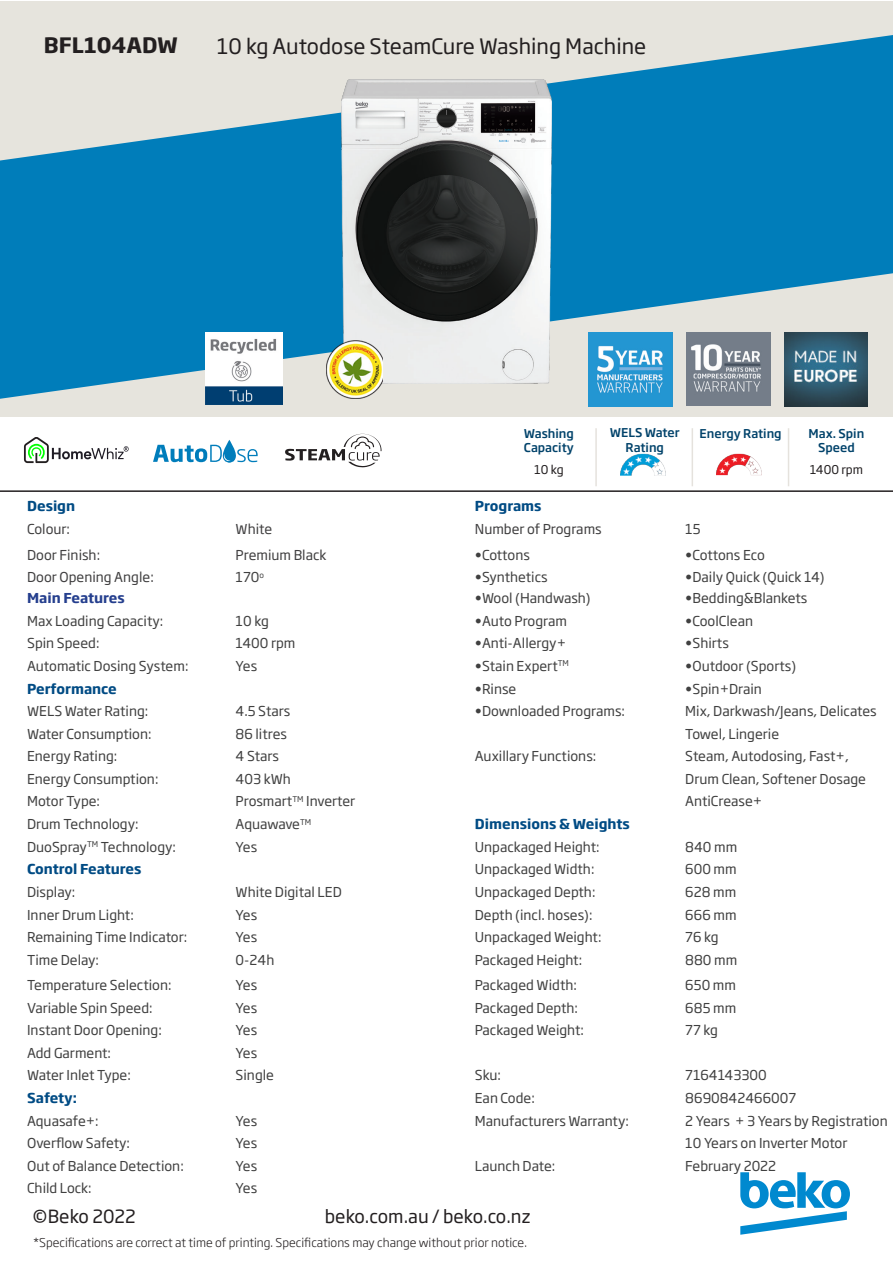
<style>
.page{position:relative;width:893px;height:1263px;background:#fff}
.page>*{position:absolute;margin:0;border:0;box-sizing:border-box;transform-origin:0 0}
.t1{font:21px "Soho Gothic Pro";color:#231f20}
.t2{font:700 21px "Soho Gothic Pro";color:#231f20}
.t3{font:18px "Soho Gothic Pro";color:#231f20}
.t4{font:13.5px "Soho Gothic Pro";color:#404040}
.t5{font:13.5px "Soho Gothic Pro";color:#403f40}
.t6{font:700 13.5px "Soho Gothic Pro";color:#004b84}
.t7{font:700 13.5px "Soho Gothic Pro";color:#253f8e}
.t8{font:300 12px "Soho Gothic Pro";color:#231f20}
.t9{font:500 12px/14.4px "Soho Gothic Pro";color:#01426a;text-align:center}
.t10{font:12px "Soho Gothic Pro";color:#231f20}
</style>
<div class="page">
<div style="left:0;top:1px;width:893px;height:416px;background:#e6e4dd"></div>
<svg style="left:0;top:35px;width:893px;height:364px;fill:#007dba"></svg>
<img style="left:589px;top:332px;width:83px;height:74px">
<img style="left:686px;top:332px;width:84px;height:73px">
<img style="left:784px;top:332px;width:84px;height:74px">
<svg style="left:740px;top:1172px;width:110px;height:63px"></svg>
<hr style="left:0;top:490px;width:893px;height:2px;background:#231f20">
<img style="left:342px;top:79px;width:209px;height:305px">
<img style="left:716px;top:453px;width:45px;height:23px">
<hr style="left:595px;top:428px;width:2px;height:58px;background:#e5e2dd">
<hr style="left:692px;top:428px;width:1px;height:58px;background:#e5e2dd">
<hr style="left:788px;top:428px;width:1px;height:58px;background:#e5e2dd">
<img style="left:620px;top:453px;width:45px;height:23px">
<svg style="left:153px;top:440px;width:105px;height:23px"></svg>
<svg style="left:24px;top:437px;width:105px;height:26px"></svg>
<svg style="left:285px;top:434px;width:97px;height:33px"></svg>
<img style="left:327px;top:340px;width:55px;height:58px">
<img style="left:206px;top:333px;width:76px;height:71px">
<p class="t2" style="left:44px;top:29px;width:136px">BFL104ADW</p>
<p class="t1" style="left:217px;top:30px;width:431px">10 kg Autodose SteamCure Washing Machine</p>
<p class="t9" style="left:524px;top:425px;width:52px">Washing</p>
<p class="t9" style="left:524px;top:440px;width:51px">Capacity</p>
<p class="t10" style="left:534px;top:460px;width:31px">10 kg</p>
<p class="t9" style="left:610px;top:425px;width:71px">WELS Water<br>Rating</p>
<p class="t9" style="left:700px;top:425px;width:84px">Energy Rating</p>
<p class="t9" style="left:809px;top:425px;width:57px">Max. Spin<br>Speed</p>
<p class="t10" style="left:810px;top:460px;width:55px">1400 rpm</p>
<p class="t6" style="left:27px;top:495px;width:50px">Design</p>
<p class="t6" style="left:475px;top:495px;width:68px">Programs</p>
<p class="t5" style="left:27px;top:518px;width:44px">Colour:</p>
<p class="t5" style="left:236px;top:518px;width:38px">White</p>
<p class="t5" style="left:475px;top:518px;width:128px">Number of Programs</p>
<p class="t4" style="left:685px;top:518px;width:17px">15</p>
<p class="t5" style="left:27px;top:544px;width:75px">Door Finish:</p>
<p class="t5" style="left:236px;top:544px;width:92px">Premium Black</p>
<p class="t4" style="left:475px;top:544px;width:57px">•Cottons</p>
<p class="t4" style="left:685px;top:544px;width:81px">•Cottons Eco</p>
<p class="t5" style="left:27px;top:567px;width:128px">Door Opening Angle:</p>
<p class="t7" style="left:27px;top:587px;width:99px">Main Features</p>
<p class="t4" style="left:236px;top:567px;width:30px">170<sup>o</sup></p>
<p class="t4" style="left:475px;top:567px;width:74px">•Synthetics</p>
<p class="t4" style="left:475px;top:588px;width:117px">•Wool (Handwash)</p>
<p class="t4" style="left:685px;top:567px;width:141px">•Daily Quick (Quick 14)</p>
<p class="t4" style="left:685px;top:588px;width:124px">•Bedding&amp;Blankets</p>
<p class="t4" style="left:27px;top:610px;width:138px">Max Loading Capacity:</p>
<p class="t4" style="left:236px;top:610px;width:35px">10 kg</p>
<p class="t4" style="left:475px;top:610px;width:94px">•Auto Program</p>
<p class="t4" style="left:685px;top:610px;width:69px">•CoolClean</p>
<p class="t4" style="left:27px;top:633px;width:74px">Spin Speed:</p>
<p class="t4" style="left:236px;top:633px;width:61px">1400 rpm</p>
<p class="t4" style="left:475px;top:633px;width:93px">•Anti-Allergy+</p>
<p class="t4" style="left:685px;top:633px;width:45px">•Shirts</p>
<p class="t4" style="left:27px;top:655px;width:163px">Automatic Dosing System:</p>
<p class="t4" style="left:236px;top:655px;width:23px">Yes</p>
<p class="t4" style="left:475px;top:655px;width:96px">•Stain Expert<sup>TM</sup></p>
<p class="t4" style="left:685px;top:655px;width:112px">•Outdoor (Sports)</p>
<p class="t6" style="left:27px;top:678px;width:91px">Performance</p>
<p class="t4" style="left:475px;top:678px;width:43px">•Rinse</p>
<p class="t4" style="left:685px;top:678px;width:78px">•Spin+Drain</p>
<p class="t4" style="left:27px;top:701px;width:123px">WELS Water Rating:</p>
<p class="t4" style="left:236px;top:701px;width:56px">4.5 Stars</p>
<p class="t4" style="left:475px;top:701px;width:152px">•Downloaded Programs:</p>
<p class="t4" style="left:685px;top:701px;width:193px">Mix, Darkwash/Jeans, Delicates</p>
<p class="t4" style="left:27px;top:723px;width:126px">Water Consumption:</p>
<p class="t4" style="left:236px;top:723px;width:53px">86 litres</p>
<p class="t4" style="left:685px;top:723px;width:95px">Towel, Lingerie</p>
<p class="t4" style="left:27px;top:746px;width:92px">Energy Rating:</p>
<p class="t4" style="left:236px;top:746px;width:45px">4 Stars</p>
<p class="t4" style="left:475px;top:746px;width:123px">Auxillary Functions:</p>
<p class="t4" style="left:685px;top:746px;width:165px">Steam, Autodosing, Fast+,</p>
<p class="t4" style="left:27px;top:768px;width:133px">Energy Consumption:</p>
<p class="t4" style="left:236px;top:768px;width:57px">403 kWh</p>
<p class="t4" style="left:685px;top:768px;width:182px">Drum Clean, Softener Dosage</p>
<p class="t4" style="left:27px;top:791px;width:74px">Motor Type:</p>
<p class="t4" style="left:236px;top:791px;width:121px">Prosmart<sup>TM</sup> Inverter</p>
<p class="t4" style="left:685px;top:791px;width:78px">AntiCrease+</p>
<p class="t4" style="left:27px;top:813px;width:113px">Drum Technology:</p>
<p class="t4" style="left:236px;top:813px;width:77px">Aquawave<sup>TM</sup></p>
<p class="t6" style="left:475px;top:813px;width:156px">Dimensions &amp; Weights</p>
<p class="t4" style="left:27px;top:836px;width:150px">DuoSpray<sup>TM</sup> Technology:</p>
<p class="t4" style="left:236px;top:836px;width:23px">Yes</p>
<p class="t4" style="left:475px;top:836px;width:126px">Unpackaged Height:</p>
<p class="t4" style="left:685px;top:836px;width:53px">840 mm</p>
<p class="t6" style="left:27px;top:859px;width:116px">Control Features</p>
<p class="t4" style="left:475px;top:859px;width:121px">Unpackaged Width:</p>
<p class="t4" style="left:685px;top:859px;width:53px">600 mm</p>
<p class="t4" style="left:27px;top:881px;width:50px">Display:</p>
<p class="t4" style="left:236px;top:881px;width:108px">White Digital LED</p>
<p class="t4" style="left:475px;top:881px;width:122px">Unpackaged Depth:</p>
<p class="t4" style="left:685px;top:881px;width:53px">628 mm</p>
<p class="t4" style="left:27px;top:904px;width:108px">Inner Drum Light:</p>
<p class="t4" style="left:236px;top:904px;width:23px">Yes</p>
<p class="t4" style="left:475px;top:904px;width:119px">Depth (incl. hoses):</p>
<p class="t4" style="left:685px;top:904px;width:53px">666 mm</p>
<p class="t4" style="left:27px;top:927px;width:162px">Remaining Time Indicator:</p>
<p class="t4" style="left:236px;top:927px;width:23px">Yes</p>
<p class="t4" style="left:475px;top:927px;width:128px">Unpackaged Weight:</p>
<p class="t4" style="left:685px;top:927px;width:35px">76 kg</p>
<p class="t4" style="left:27px;top:949px;width:73px">Time Delay:</p>
<p class="t4" style="left:236px;top:949px;width:40px">0-24h</p>
<p class="t4" style="left:475px;top:949px;width:109px">Packaged Height:</p>
<p class="t4" style="left:685px;top:949px;width:53px">880 mm</p>
<p class="t4" style="left:27px;top:975px;width:146px">Temperature Selection:</p>
<p class="t4" style="left:236px;top:975px;width:23px">Yes</p>
<p class="t4" style="left:475px;top:975px;width:104px">Packaged Width:</p>
<p class="t4" style="left:685px;top:975px;width:52px">650 mm</p>
<p class="t4" style="left:27px;top:997px;width:127px">Variable Spin Speed:</p>
<p class="t4" style="left:236px;top:997px;width:23px">Yes</p>
<p class="t4" style="left:475px;top:997px;width:105px">Packaged Depth:</p>
<p class="t4" style="left:685px;top:997px;width:52px">685 mm</p>
<p class="t4" style="left:27px;top:1020px;width:136px">Instant Door Opening:</p>
<p class="t4" style="left:236px;top:1020px;width:23px">Yes</p>
<p class="t4" style="left:475px;top:1020px;width:111px">Packaged Weight:</p>
<p class="t4" style="left:685px;top:1020px;width:34px">77 kg</p>
<p class="t4" style="left:27px;top:1042px;width:85px">Add Garment:</p>
<p class="t4" style="left:236px;top:1042px;width:23px">Yes</p>
<p class="t4" style="left:27px;top:1065px;width:105px">Water Inlet Type:</p>
<p class="t4" style="left:236px;top:1065px;width:40px">Single</p>
<p class="t4" style="left:475px;top:1065px;width:28px">Sku:</p>
<p class="t4" style="left:685px;top:1065px;width:83px">7164143300</p>
<p class="t6" style="left:27px;top:1087px;width:52px">Safety:</p>
<p class="t4" style="left:475px;top:1087px;width:62px">Ean Code:</p>
<p class="t4" style="left:685px;top:1087px;width:112px">8690842466007</p>
<p class="t4" style="left:27px;top:1110px;width:73px">Aquasafe+:</p>
<p class="t4" style="left:236px;top:1110px;width:23px">Yes</p>
<p class="t4" style="left:475px;top:1110px;width:156px">Manufacturers Warranty:</p>
<p class="t4" style="left:685px;top:1110px;width:204px">2 Years + 3 Years by Registration</p>
<p class="t4" style="left:27px;top:1133px;width:105px">Overflow Safety:</p>
<p class="t4" style="left:236px;top:1133px;width:23px">Yes</p>
<p class="t4" style="left:685px;top:1133px;width:164px">10 Years on Inverter Motor</p>
<p class="t4" style="left:27px;top:1155px;width:158px">Out of Balance Detection:</p>
<p class="t4" style="left:236px;top:1155px;width:23px">Yes</p>
<p class="t4" style="left:475px;top:1155px;width:82px">Launch Date:</p>
<p class="t4" style="left:685px;top:1155px;width:92px">February 2022</p>
<p class="t4" style="left:27px;top:1178px;width:66px">Child Lock:</p>
<p class="t4" style="left:236px;top:1178px;width:23px">Yes</p>
<p class="t3" style="left:33px;top:1202px;width:105px">©Beko 2022</p>
<p class="t3" style="left:325px;top:1202px;width:207px">beko.com.au / beko.co.nz</p>
<p class="t8" style="left:33px;top:1233px;width:495px">*Specifications are correct at time of printing. Specifications may change without prior notice.</p>
</div>
